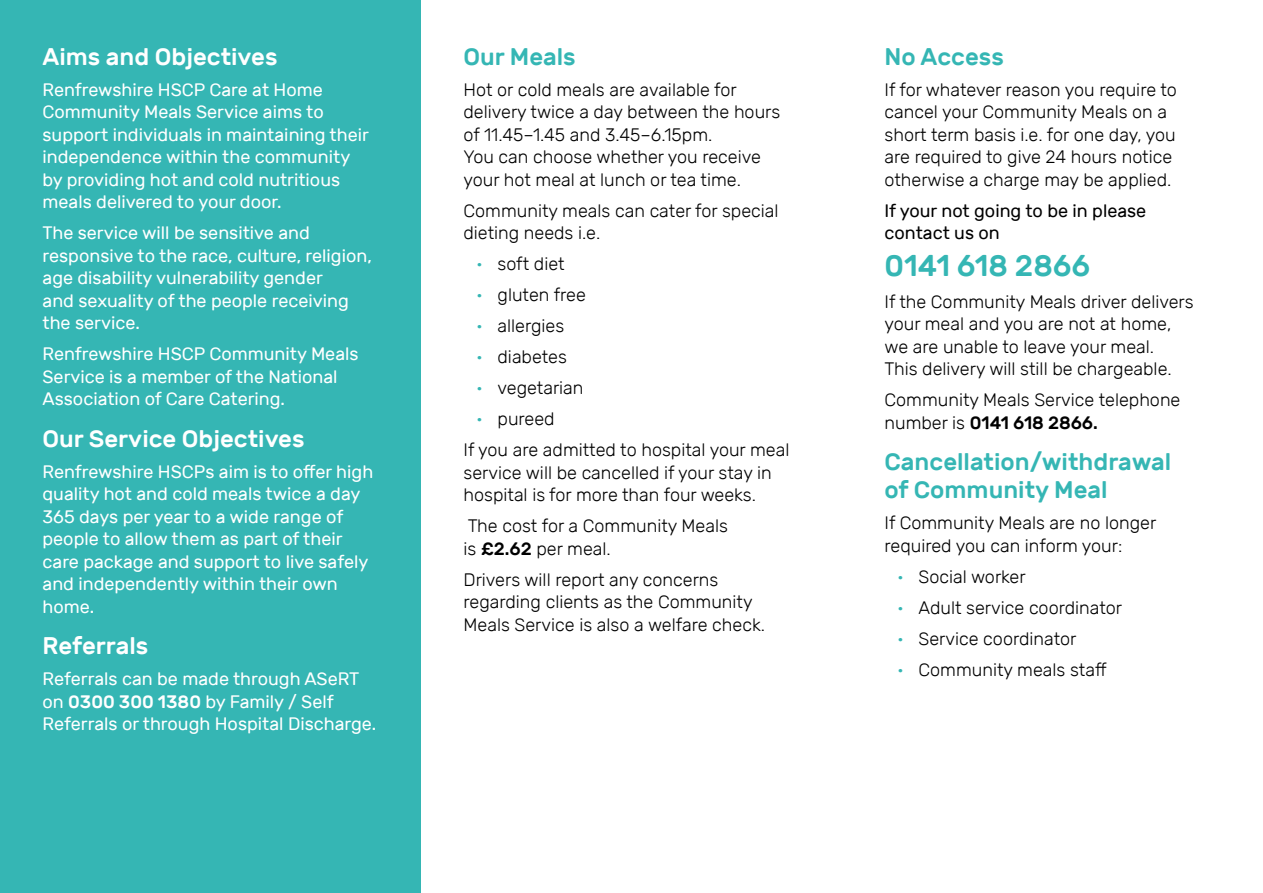
<style>
.page{position:relative;width:1263px;height:893px;background:#fff}
.page>*{position:absolute;margin:0;border:0;box-sizing:border-box;transform-origin:0 0}
.t1{font:500 30px "Rubik";color:#35b6b4}
.t2{font:500 24px/28.5px "Rubik";color:#35b6b4}
.t3{font:500 24px "Rubik";color:#fff}
.t4{font:300 18px/22.5px "Rubik";color:#000}
.t5{font:18px/22.5px "Rubik";color:#fff}
.t6{font:18px/22.5px "Rubik";color:#000}
.s1{font-weight:500}
.s2{color:#35b6b4}
</style>
<div class="page">
<div style="left:0;top:0;width:421px;height:893px;background:#35b6b4"></div>
<h2 class="t3" style="left:43px;top:43px;width:236px">Aims and Objectives</h2>
<p class="t5" style="left:43px;top:79px;width:328px">Renfrewshire HSCP Care at Home Community Meals Service aims to support individuals in maintaining their independence within the community by providing hot and cold nutritious meals delivered to your door.</p>
<p class="t5" style="left:43px;top:222px;width:331px">The service will be sensitive and responsive to the race, culture, religion, age disability vulnerability gender<br>and sexuality of the people receiving the service.</p>
<p class="t5" style="left:43px;top:343px;width:318px">Renfrewshire HSCP Community Meals<br>Service is a member of the National<br>Association of Care Catering.</p>
<h2 class="t3" style="left:43px;top:425px;width:264px">Our Service Objectives</h2>
<p class="t5" style="left:43px;top:461px;width:332px">Renfrewshire HSCPs aim is to offer high quality hot and cold meals twice a day<br>365 days per year to a wide range of people to allow them as part of their care package and support to live safely and independently within their own home.</p>
<h2 class="t3" style="left:43px;top:632px;width:107px">Referrals</h2>
<p class="t5" style="left:43px;top:668px;width:335px">Referrals can be made through ASeRT on <span class="s1">0300 300 1380</span> by Family / Self<br>Referrals or through Hospital Discharge.</p>
<h2 class="t2" style="left:463px;top:43px;width:114px">Our Meals</h2>
<p class="t4" style="left:463px;top:79px;width:318px">Hot or cold meals are available for delivery twice a day between the hours of 11.45–1.45 and 3.45–6.15pm.<br>You can choose whether you receive your hot meal at lunch or tea time.</p>
<p class="t4" style="left:463px;top:200px;width:317px">Community meals can cater for special dieting needs i.e.</p>
<p class="t4" style="left:476px;top:253px;width:90px"><span class="s2">•</span> soft diet</p>
<p class="t4" style="left:476px;top:284px;width:111px"><span class="s2">•</span> gluten free</p>
<p class="t4" style="left:476px;top:315px;width:90px"><span class="s2">•</span> allergies</p>
<p class="t4" style="left:476px;top:346px;width:92px"><span class="s2">•</span> diabetes</p>
<p class="t4" style="left:476px;top:377px;width:109px"><span class="s2">•</span> vegetarian</p>
<p class="t4" style="left:463px;top:404px;width:327px;line-height:31px;text-indent:13px"><span class="s2">•</span> pureed<br>If you are admitted to hospital your meal</p>
<p class="t4" style="left:463px;top:462px;width:310px">service will be cancelled if your stay in hospital is for more than four weeks.</p>
<p class="t4" style="left:463px;top:515px;width:266px">The cost for a Community Meals is <span class="s1">£2.62</span> per meal.</p>
<p class="t4" style="left:463px;top:569px;width:303px">Drivers will report any concerns regarding clients as the Community<br>Meals Service is also a welfare check.</p>
<h2 class="t2" style="left:884px;top:43px;width:121px">No Access</h2>
<p class="t4" style="left:884px;top:79px;width:294px">If for whatever reason you require to cancel your Community Meals on a short term basis i.e. for one day, you are required to give 24 hours notice otherwise a charge may be applied.</p>
<p class="t6" style="left:884px;top:200px;width:263px">If your not going to be in please contact us on</p>
<h1 class="t1" style="left:884px;top:249px;width:207px">0141 618 2866</h1>
<p class="t4" style="left:884px;top:290px;width:311px">If the Community Meals driver delivers your meal and you are not at home, we are unable to leave your meal.<br>This delivery will still be chargeable.</p>
<p class="t4" style="left:884px;top:389px;width:297px">Community Meals Service telephone number is <span class="s1">0141 618 2866.</span></p>
<h2 class="t2" style="left:884px;top:448px;width:288px">Cancellation/withdrawal of Community Meal</h2>
<p class="t4" style="left:884px;top:512px;width:273px">If Community Meals are no longer required you can inform your:</p>
<p class="t4" style="left:897px;top:565px;width:130px"><span class="s2">•</span> Social worker</p>
<p class="t4" style="left:897px;top:596px;width:226px"><span class="s2">•</span> Adult service coordinator</p>
<p class="t4" style="left:897px;top:627px;width:181px"><span class="s2">•</span> Service coordinator</p>
<p class="t4" style="left:897px;top:658px;width:211px"><span class="s2">•</span> Community meals staff</p>
</div>
